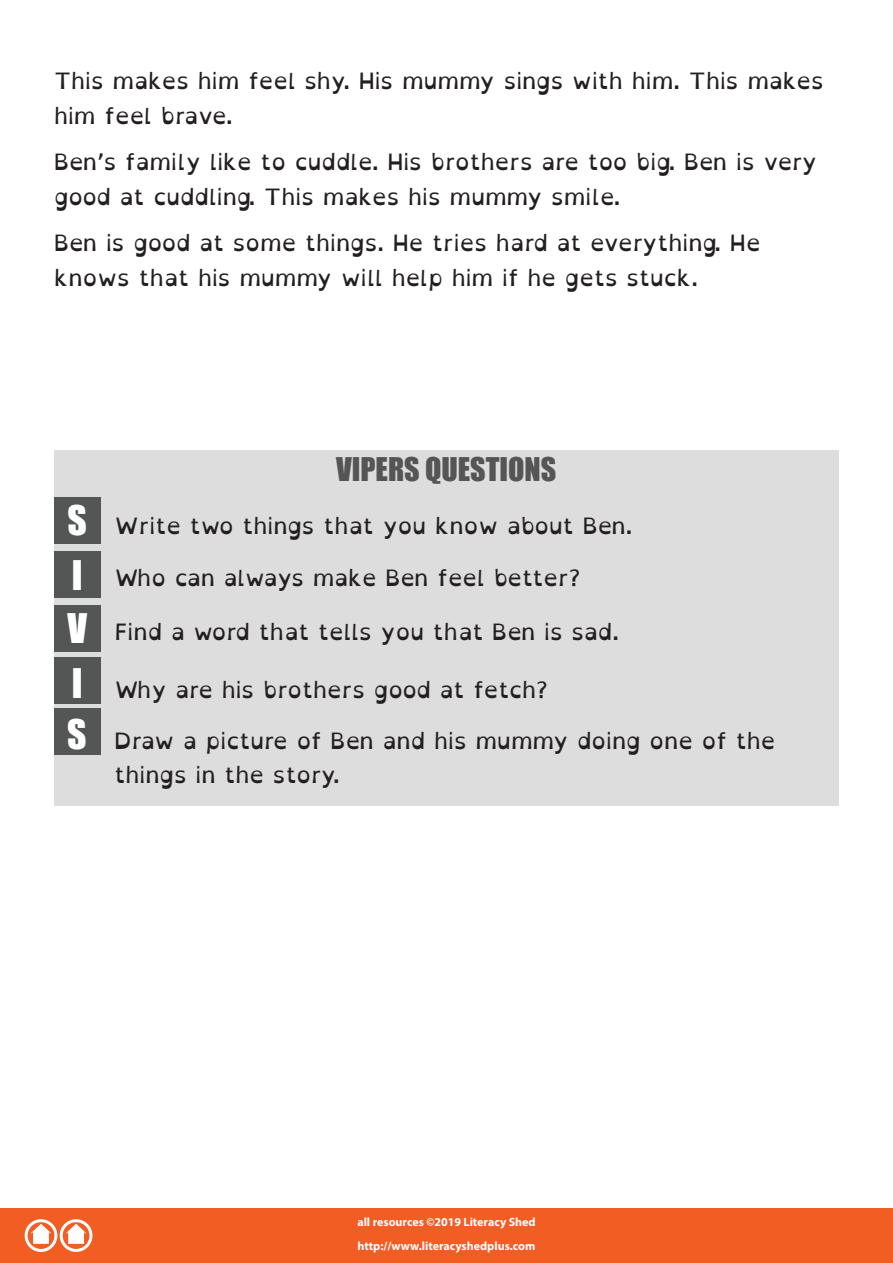
<style>
.page{position:relative;width:893px;height:1263px;background:#fff}
.page>*{position:absolute;margin:0;border:0;box-sizing:border-box;transform-origin:0 0}
.t1{font:30px "Impact";color:#545554}
.t2{font:22.5px/34.5px "Open Dyslexic";color:#231f20}
.t3{font:700 12px/24px "Myriad Pro";color:#fff}
.s1{font-family:"Impact";font-size:37.5px;color:#fff}
</style>
<div class="page">
<div style="left:0;top:1209px;width:893px;height:54px;background:#f25d24"></div>
<div style="left:54px;top:451px;width:785px;height:355px;background:#ddddde"></div>
<div style="left:54px;top:497px;width:47px;height:47px;background:#545555"></div>
<div style="left:54px;top:551px;width:47px;height:47px;background:#545555"></div>
<div style="left:54px;top:605px;width:47px;height:46px;background:#545555"></div>
<div style="left:54px;top:657px;width:47px;height:47px;background:#545555"></div>
<div style="left:54px;top:708px;width:47px;height:47px;background:#545555"></div>
<svg style="left:31px;top:1224px;width:20px;height:20px"></svg>
<div style="left:25px;top:1219px;width:32px;height:33px;border:3px solid #fff;border-radius:50%"></div>
<svg style="left:66px;top:1224px;width:20px;height:20px"></svg>
<div style="left:60px;top:1219px;width:32px;height:33px;border:3px solid #fff;border-radius:50%"></div>
<p class="t2" style="left:54px;top:64px;width:771px">This makes him feel shy. His mummy sings with him. This makes him feel brave.</p>
<p class="t2" style="left:54px;top:145px;width:764px">Ben’s family like to cuddle. His brothers are too big. Ben is very good at cuddling. This makes his mummy smile.</p>
<p class="t2" style="left:54px;top:226px;width:708px">Ben is good at some things. He tries hard at everything. He knows that his mummy will help him if he gets stuck.</p>
<h1 class="t1" style="left:336px;top:446px;width:222px">VIPERS QUESTIONS</h1>
<p class="t2" style="left:68px;top:509px;width:566px"><span class="s1">S</span> Write two things that you know about Ben.</p>
<p class="t2" style="left:72px;top:561px;width:510px"><span class="s1">I</span> Who can always make Ben feel better?</p>
<p class="t2" style="left:67px;top:615px;width:553px"><span class="s1">V</span> Find a word that tells you that Ben is sad.</p>
<p class="t2" style="left:72px;top:673px;width:478px"><span class="s1">I</span> Why are his brothers good at fetch?</p>
<p class="t2" style="left:115px;top:723px;width:662px;text-indent:-47px"><span class="s1">S</span> Draw a picture of Ben and his mummy doing one of the things in the story.</p>
<p class="t3" style="left:357px;top:1209px;width:180px">all resources ©2019 Literacy Shed http://www.literacyshedplus.com</p>
</div>
